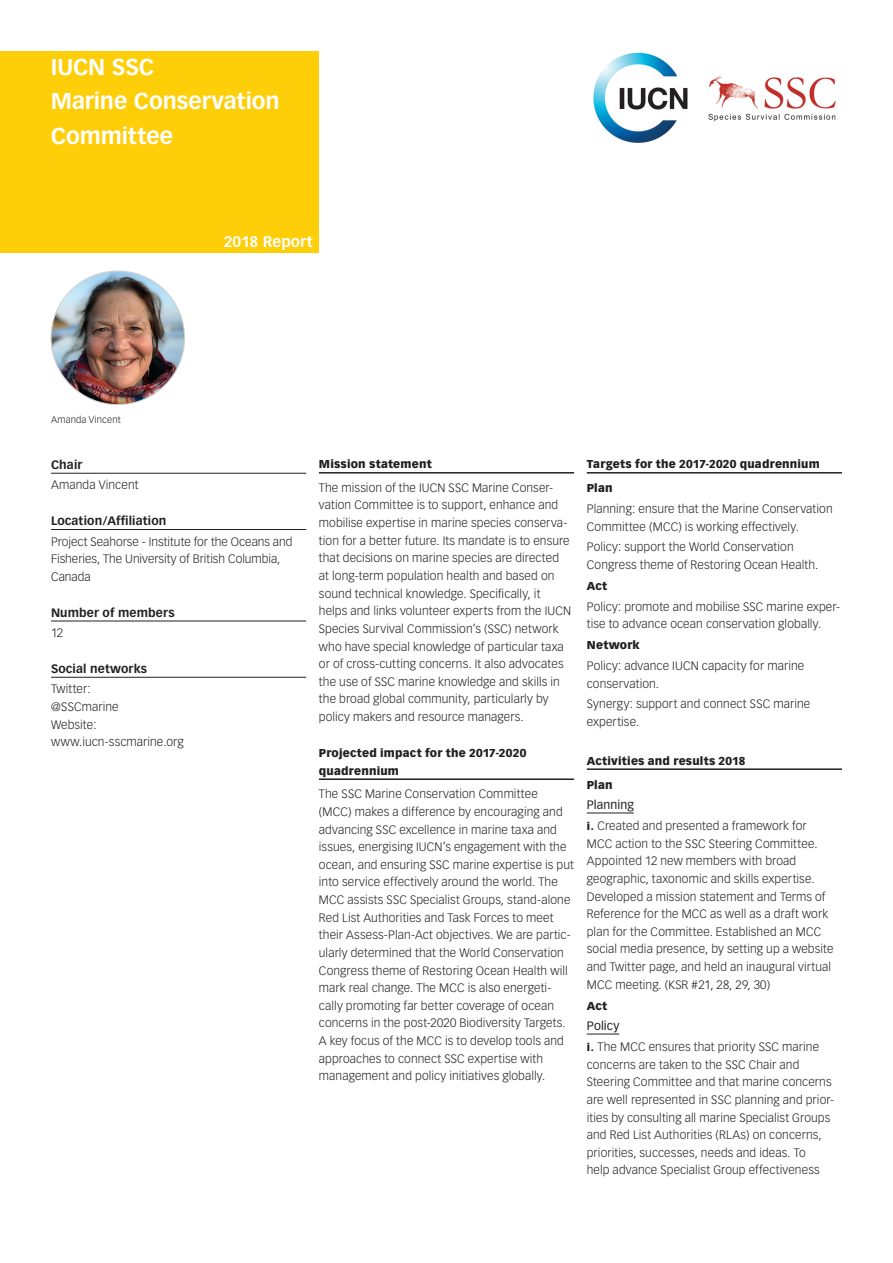
<style>
.page{position:relative;width:893px;height:1263px;background:#fff}
.page>*{position:absolute;margin:0;border:0;box-sizing:border-box;transform-origin:0 0}
.t1{font:700 22.5px/34.5px "Vectora LH";letter-spacing:-.005em;color:#fff}
.t2{font:700 15px "Vectora LH";color:#fff}
.t3{font:300 12px/17.7px "Vectora LH";letter-spacing:.01em;color:#231f20}
.t4{font:700 12px "Vectora LH";letter-spacing:.01em;color:#231f20}
.t5{font:900 11.25px/24.2px "Vectora LH";letter-spacing:.015em;color:#231f20}
.t6{font:300 9.45px "Vectora LH";letter-spacing:.02em;color:#231f20}
.s1{font-weight:400}
.s2{font-weight:900;font-size:10.5px}
</style>
<div class="page">
<hr style="left:319px;top:472px;width:255px;height:2px;background:#231f20">
<hr style="left:319px;top:778px;width:255px;height:2px;background:#231f20">
<hr style="left:587px;top:472px;width:255px;height:2px;background:#231f20">
<hr style="left:587px;top:768px;width:255px;height:2px;background:#231f20">
<hr style="left:587px;top:813px;width:47px;height:1px;background:#231f20">
<hr style="left:587px;top:1034px;width:32px;height:1px;background:#231f20">
<div style="left:0;top:51px;width:319px;height:202px;background:#fece08"></div>
<img style="left:593px;top:52px;width:243px;height:91px">
<hr style="left:51px;top:473px;width:255px;height:1px;background:#231f20">
<hr style="left:51px;top:529px;width:255px;height:1px;background:#231f20">
<hr style="left:51px;top:621px;width:255px;height:1px;background:#231f20">
<hr style="left:51px;top:677px;width:255px;height:1px;background:#231f20">
<img style="left:51px;top:271px;width:134px;height:134px;border-radius:67px">
<h1 class="t1" style="left:51px;top:50px;width:230px">IUCN SSC<br>Marine Conservation<br>Committee</h1>
<p class="t2" style="left:224px;top:232px;width:91px">2018 Report</p>
<p class="t6" style="left:51px;top:414px;width:71px">Amanda Vincent</p>
<p class="t4" style="left:51px;top:457px;width:33px">Chair</p>
<p class="t3" style="left:51px;top:476px;width:89px">Amanda Vincent</p>
<p class="t4" style="left:51px;top:513px;width:117px">Location/Affiliation</p>
<p class="t3" style="left:51px;top:533px;width:243px">Project Seahorse - Institute for the Oceans and<br>Fisheries, The University of British Columbia,<br>Canada</p>
<p class="t4" style="left:51px;top:605px;width:125px">Number of members</p>
<p class="t3" style="left:51px;top:624px;width:14px">12</p>
<p class="t4" style="left:51px;top:661px;width:98px">Social networks</p>
<p class="t3" style="left:51px;top:680px;width:134px">Twitter:<br>@SSCmarine<br>Website: www.iucn-sscmarine.org</p>
<p class="t5" style="left:319px;top:452px;width:114px">Mission statement</p>
<p class="t3" style="left:319px;top:479px;width:254px">The mission of the IUCN SSC Marine Conser&shy;vation Committee is to support, enhance and mobilise expertise in marine species conserva&shy;tion for a better future. Its mandate is to ensure that decisions on marine species are directed at long-term population health and based on sound technical knowledge. Specifically, it helps and links volunteer experts from the IUCN Species Survival Commission’s (SSC) network who have special knowledge of particular taxa or of cross-cutting concerns. It also advocates the use of SSC marine knowledge and skills in the broad global community, particularly by policy makers and resource managers.</p>
<p class="t5" style="left:319px;top:743px;width:209px;line-height:18px">Projected impact for the 2017-2020 quadrennium</p>
<p class="t3" style="left:319px;top:785px;width:257px">The SSC Marine Conservation Committee<br>(MCC) makes a difference by encouraging and advancing SSC excellence in marine taxa and issues, energising IUCN’s engagement with the ocean, and ensuring SSC marine expertise is put into service effectively around the world. The MCC assists SSC Specialist Groups, stand-alone Red List Authorities and Task Forces to meet their Assess-Plan-Act objectives. We are partic&shy;ularly determined that the World Conservation Congress theme of Restoring Ocean Health will mark real change. The MCC is also energeti&shy;cally promoting far better coverage of ocean concerns in the post-2020 Biodiversity Targets.<br>A key focus of the MCC is to develop tools and approaches to connect SSC expertise with management and policy initiatives globally.</p>
<p class="t5" style="left:587px;top:452px;width:234px">Targets for the 2017-2020 quadrennium<br>Plan</p>
<p class="t3" style="left:587px;top:500px;width:247px">Planning: ensure that the Marine Conservation<br>Committee (MCC) is working effectively.</p>
<p class="t3" style="left:587px;top:538px;width:233px">Policy: support the World Conservation<br>Congress theme of Restoring Ocean Health.</p>
<p class="t5" style="left:587px;top:574px;width:22px">Act</p>
<p class="t3" style="left:587px;top:598px;width:255px">Policy: promote and mobilise SSC marine exper&shy;tise to advance ocean conservation globally.</p>
<p class="t5" style="left:587px;top:633px;width:55px">Network</p>
<p class="t3" style="left:587px;top:657px;width:219px">Policy: advance IUCN capacity for marine conservation.</p>
<p class="t3" style="left:587px;top:695px;width:225px">Synergy: support and connect SSC marine expertise.</p>
<p class="t5" style="left:587px;top:748px;width:160px">Activities and results 2018<br>Plan</p>
<p class="t3" style="left:587px;top:795px;width:222px;line-height:20.7px"><span class="s1">Planning<br></span><span class="s2">i.</span> Created and presented a framework for</p>
<p class="t3" style="left:587px;top:835px;width:248px">MCC action to the SSC Steering Committee.<br>Appointed 12 new members with broad geographic, taxonomic and skills expertise.<br>Developed a mission statement and Terms of Reference for the MCC as well as a draft work plan for the Committee. Established an MCC social media presence, by setting up a website and Twitter page, and held an inaugural virtual MCC meeting. (KSR #21, 28, 29, 30)</p>
<p class="t5" style="left:587px;top:994px;width:22px">Act</p>
<p class="t3" style="left:587px;top:1016px;width:234px;line-height:20.7px"><span class="s1">Policy<br></span><span class="s2">i.</span> The MCC ensures that priority SSC marine</p>
<p class="t3" style="left:587px;top:1056px;width:249px">concerns are taken to the SSC Chair and Steering Committee and that marine concerns are well represented in SSC planning and prior&shy;ities by consulting all marine Specialist Groups and Red List Authorities (RLAs) on concerns, priorities, successes, needs and ideas. To<br>help advance Specialist Group effectiveness</p>
</div>
